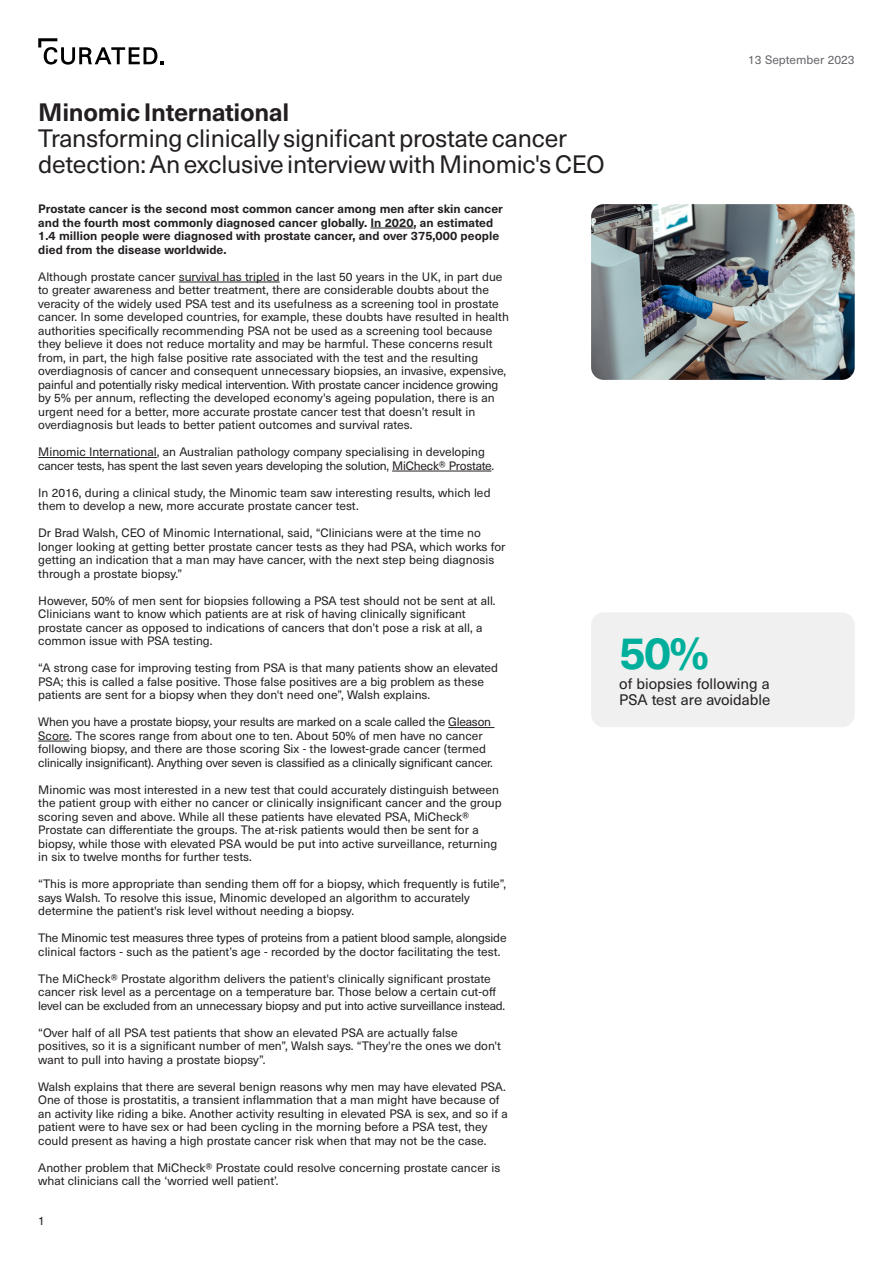
<style>
.page{position:relative;width:893px;height:1263px;background:#fff}
.page>*{position:absolute;margin:0;border:0;box-sizing:border-box;transform-origin:0 0}
._30-31-bold-fill{font:700 45px "Neue Haas Unica Pro";color:#00af9b}
._16_5_17_5-reg-fill{font:24.75px/26.2px "Neue Haas Unica Pro";letter-spacing:-.01em;color:#231f20}
._16_5_17_5-reg-fill-2{font:700 24.75px "Neue Haas Unica Pro";letter-spacing:-.01em;color:#231f20}
._10_11-reg-fill{font:15px/16.5px "Neue Haas Unica Pro";color:#231f20}
._8_9-reg-fill{font:12px/13.5px "Neue Haas Unica Pro";color:#231f20}
._8_9-reg-fill-2{font:12px/13.5px "Neue Haas Unica Pro";letter-spacing:-.02em;color:#231f20}
._8_9-bold-fill{font:700 12px/13.5px "Neue Haas Unica Pro";color:#231f20}
._8_9-reg-fill-3{font:12px "Neue Haas Unica Pro";color:#66666b}
</style>
<div class="page">
<svg style="left:38px;top:38px;width:126px;height:27px"></svg>
<hr style="left:370px;top:228px;width:44px;height:1px;background:#231f20">
<hr style="left:179px;top:282px;width:101px;height:1px;background:#231f20">
<hr style="left:38px;top:457px;width:119px;height:1px;background:#231f20">
<hr style="left:392px;top:471px;width:99px;height:1px;background:#231f20">
<hr style="left:448px;top:727px;width:46px;height:1px;background:#231f20">
<hr style="left:38px;top:741px;width:32px;height:1px;background:#231f20">
<img style="left:591px;top:204px;width:264px;height:176px">
<div style="left:591px;top:612px;width:264px;height:115px;background:#f0f0f0;border-radius:13px"></div>
<p class="_16_5_17_5-reg-fill-2" style="left:38px;top:97px;width:253px">Minomic International</p>
<p class="_16_5_17_5-reg-fill" style="left:38px;top:126px;width:568px">Transforming clinically significant prostate cancer detection: An exclusive interview with Minomic's CEO</p>
<p class="_8_9-bold-fill" style="left:38px;top:202px;width:466px">Prostate cancer is the second most common cancer among men after skin cancer and the fourth most commonly diagnosed cancer globally. In 2020, an estimated 1.4 million people were diagnosed with prostate cancer, and over 375,000 people died from the disease worldwide.</p>
<p class="_8_9-reg-fill" style="left:38px;top:270px;width:472px">Although prostate cancer survival has tripled in the last 50 years in the UK, in part due to greater awareness and better treatment, there are considerable doubts about the veracity of the widely used PSA test and its usefulness as a screening tool in prostate cancer. In some developed countries, for example, these doubts have resulted in health authorities specifically recommending PSA not be used as a screening tool because they believe it does not reduce mortality and may be harmful. These concerns result from, in part, the high false positive rate associated with the test and the resulting overdiagnosis of cancer and consequent unnecessary biopsies, an invasive, expensive, painful and potentially risky medical intervention. With prostate cancer incidence growing by 5% per annum, reflecting the developed economy's ageing population, there is an urgent need for a better, more accurate prostate cancer test that doesn’t result in overdiagnosis but leads to better patient outcomes and survival rates.</p>
<p class="_8_9-reg-fill" style="left:38px;top:445px;width:457px">Minomic International, an Australian pathology company specialising in developing cancer tests, has spent the last seven years developing the solution, MiCheck® Prostate.</p>
<p class="_8_9-reg-fill" style="left:38px;top:486px;width:454px">In 2016, during a clinical study, the Minomic team saw interesting results, which led them to develop a new, more accurate prostate cancer test.</p>
<p class="_8_9-reg-fill" style="left:38px;top:526px;width:469px">Dr Brad Walsh, CEO of Minomic International, said, “Clinicians were at the time no longer looking at getting better prostate cancer tests as they had PSA, which works for getting an indication that a man may have cancer, with the next step being diagnosis through a prostate biopsy.”</p>
<p class="_8_9-reg-fill" style="left:38px;top:594px;width:459px">However, 50% of men sent for biopsies following a PSA test should not be sent at all.<br>Clinicians want to know which patients are at risk of having clinically significant prostate cancer as opposed to indications of cancers that don’t pose a risk at all, a common issue with PSA testing.</p>
<p class="_8_9-reg-fill" style="left:38px;top:661px;width:461px">“A strong case for improving testing from PSA is that many patients show an elevated<br>PSA; this is called a false positive. Those false positives are a big problem as these patients are sent for a biopsy when they don't need one”, Walsh explains.</p>
<p class="_8_9-reg-fill-2" style="left:38px;top:715px;width:456px">When you have a prostate biopsy, your results are marked on a scale called the Gleason Score. The scores range from about one to ten. About 50% of men have no cancer following biopsy, and there are those scoring Six - the lowest-grade cancer (termed clinically insignificant). Anything over seven is classified as a clinically significant cancer.</p>
<p class="_8_9-reg-fill" style="left:38px;top:783px;width:465px">Minomic was most interested in a new test that could accurately distinguish between the patient group with either no cancer or clinically insignificant cancer and the group scoring seven and above. While all these patients have elevated PSA, MiCheck® Prostate can differentiate the groups. The at-risk patients would then be sent for a biopsy, while those with elevated PSA would be put into active surveillance, returning in six to twelve months for further tests.</p>
<p class="_8_9-reg-fill" style="left:38px;top:877px;width:469px">“This is more appropriate than sending them off for a biopsy, which frequently is futile”, says Walsh. To resolve this issue, Minomic developed an algorithm to accurately determine the patient's risk level without needing a biopsy.</p>
<p class="_8_9-reg-fill" style="left:38px;top:931px;width:470px">The Minomic test measures three types of proteins from a patient blood sample, alongside clinical factors - such as the patient’s age - recorded by the doctor facilitating the test.</p>
<p class="_8_9-reg-fill" style="left:38px;top:972px;width:469px">The MiCheck® Prostate algorithm delivers the patient's clinically significant prostate cancer risk level as a percentage on a temperature bar. Those below a certain cut-off level can be excluded from an unnecessary biopsy and put into active surveillance instead.</p>
<p class="_8_9-reg-fill" style="left:38px;top:1026px;width:464px">“Over half of all PSA test patients that show an elevated PSA are actually false positives, so it is a significant number of men”, Walsh says. “They're the ones we don't want to pull into having a prostate biopsy”.</p>
<p class="_8_9-reg-fill" style="left:38px;top:1080px;width:471px">Walsh explains that there are several benign reasons why men may have elevated PSA.<br>One of those is prostatitis, a transient inflammation that a man might have because of an activity like riding a bike. Another activity resulting in elevated PSA is sex, and so if a patient were to have sex or had been cycling in the morning before a PSA test, they could present as having a high prostate cancer risk when that may not be the case.</p>
<p class="_8_9-reg-fill" style="left:38px;top:1161px;width:464px">Another problem that MiCheck® Prostate could resolve concerning prostate cancer is what clinicians call the ‘worried well patient’.</p>
<p class="_8_9-reg-fill" style="left:38px;top:1214px;width:8px">1</p>
<p class="_8_9-reg-fill-3" style="left:748px;top:52px;width:108px">13 September 2023</p>
<p class="_30-31-bold-fill" style="left:619px;top:625px;width:92px">50%</p>
<p class="_10_11-reg-fill" style="left:619px;top:675px;width:153px">of biopsies following a<br>PSA test are avoidable</p>
</div>
